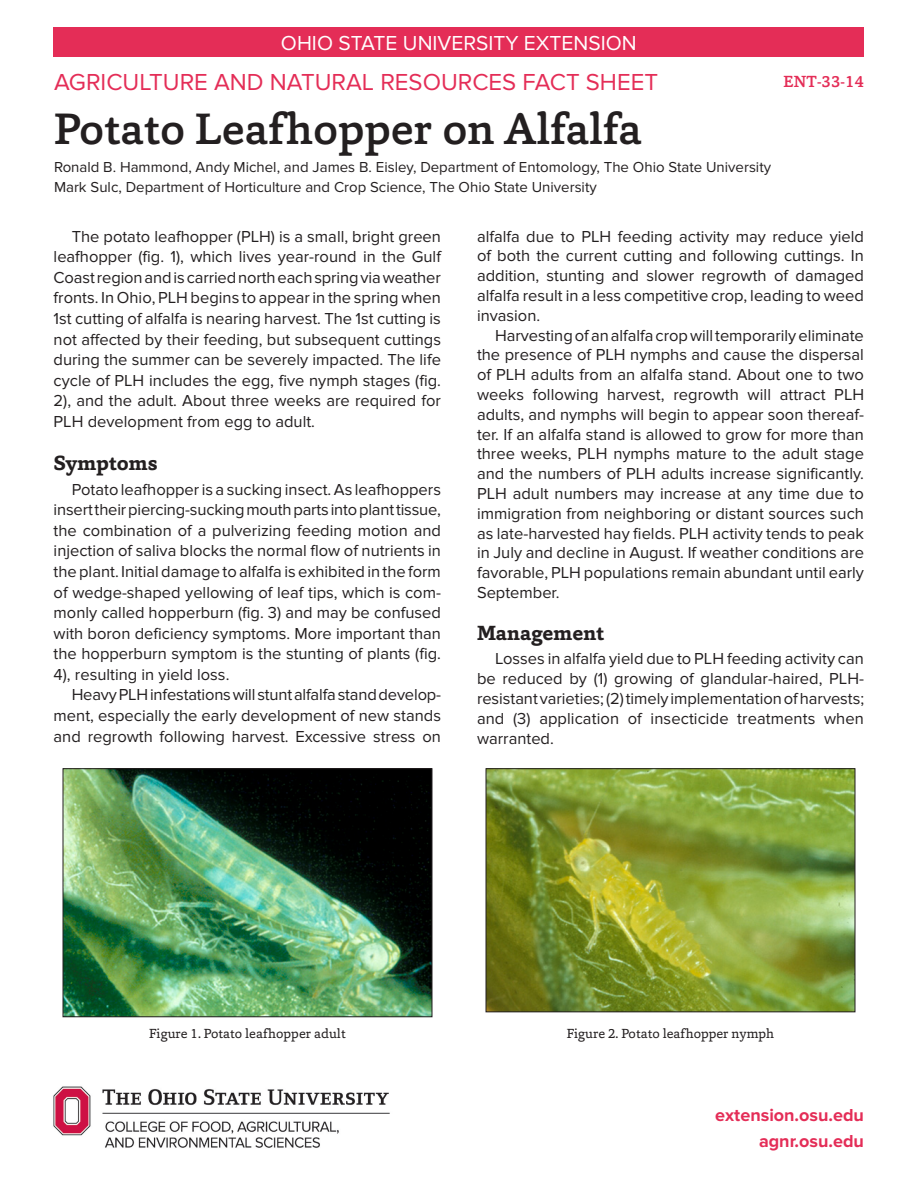
<style>
.page{position:relative;width:918px;height:1188px;background:#fff}
.page>*{position:absolute;margin:0;border:0;box-sizing:border-box;transform-origin:0 0}
.Fact_sheet_title{font:500 45px "Capita";color:#231f20}
.t1{font:24px "Proxima Nova";color:#e42d57}
.t2{font:21px "Proxima Nova";color:#fff}
.Subhead_1{font:700 21px "Capita";color:#231f20}
.URL{font:700 18px "Proxima Nova";color:#e42d57}
.Body{font:16.5px/19.8px "Proxima Nova";color:#231f20;text-align:justify}
.Fact_sheet_date_or_n{font:500 16.5px "Capita";color:#e42d57}
.Author{font:15px "Proxima Nova";color:#231f20}
.t3{font:13.5px "Capita";color:#231f20}
</style>
<div class="page">
<div style="left:54px;top:27px;width:810px;height:30px;background:#e42d57"></div>
<img style="left:53px;top:1086px;width:337px;height:62px">
<img style="left:488px;top:770px;width:365px;height:240px">
<div style="left:486px;top:768px;width:369px;height:244px;border:1px solid #231f20"></div>
<img style="left:65px;top:770px;width:365px;height:245px">
<div style="left:63px;top:768px;width:369px;height:249px;border:1px solid #231f20"></div>
<p class="t2" style="left:281px;top:31px;width:357px">OHIO STATE UNIVERSITY EXTENSION</p>
<h2 class="t1" style="left:54px;top:68px;width:606px">AGRICULTURE AND NATURAL RESOURCES FACT SHEET</h2>
<p class="Fact_sheet_title" style="left:54px;top:99px;width:590px">Potato Leafhopper on Alfalfa</p>
<p class="Author" style="left:54px;top:159px;width:719px">Ronald B. Hammond, Andy Michel, and James B. Eisley, Department of Entomology, The Ohio State University</p>
<p class="Author" style="left:54px;top:178px;width:544px">Mark Sulc, Department of Horticulture and Crop Science, The Ohio State University</p>
<p class="Fact_sheet_date_or_n" style="left:784px;top:70px;width:82px">ENT-33-14</p>
<p class="Body" style="left:54px;top:226px;width:389px;line-height:20.5px;text-indent:18px">The potato leafhopper (PLH) is a small, bright green leafhopper (fig. 1), which lives year-round in the Gulf Coast region and is carried north each spring via weather fronts. In Ohio, PLH begins to appear in the spring when 1st cutting of alfalfa is nearing harvest. The 1st cutting is not affected by their feeding, but subsequent cuttings during the summer can be severely impacted. The life cycle of PLH includes the egg, five nymph stages (fig.<br>2), and the adult. About three weeks are required for PLH development from egg to adult.</p>
<p class="Subhead_1" style="left:54px;top:449px;width:106px">Symptoms</p>
<p class="Body" style="left:54px;top:479px;width:389px;line-height:20.5px;text-indent:18px">Potato leafhopper is a sucking insect. As leafhoppers insert their piercing-sucking mouth parts into plant tissue, the combination of a pulverizing feeding motion and injection of saliva blocks the normal flow of nutrients in the plant. Initial damage to alfalfa is exhibited in the form of wedge-shaped yellowing of leaf tips, which is com&shy;monly called hopperburn (fig. 3) and may be confused with boron deficiency symptoms. More important than the hopperburn symptom is the stunting of plants (fig.<br>4), resulting in yield loss.</p>
<p class="Body" style="left:54px;top:685px;width:389px;line-height:20.5px;text-indent:18px">Heavy PLH infestations will stunt alfalfa stand develop&shy;ment, especially the early development of new stands and regrowth following harvest. Excessive stress on</p>
<p class="Body" style="left:477px;top:226px;width:389px">alfalfa due to PLH feeding activity may reduce yield of both the current cutting and following cuttings. In addition, stunting and slower regrowth of damaged alfalfa result in a less competitive crop, leading to weed invasion.</p>
<p class="Body" style="left:477px;top:325px;width:389px;text-indent:18px">Harvesting of an alfalfa crop will temporarily eliminate the presence of PLH nymphs and cause the dispersal of PLH adults from an alfalfa stand. About one to two weeks following harvest, regrowth will attract PLH adults, and nymphs will begin to appear soon thereaf&shy;ter. If an alfalfa stand is allowed to grow for more than three weeks, PLH nymphs mature to the adult stage and the numbers of PLH adults increase significantly.<br>PLH adult numbers may increase at any time due to immigration from neighboring or distant sources such as late-harvested hay fields. PLH activity tends to peak in July and decline in August. If weather conditions are favorable, PLH populations remain abundant until early September.</p>
<p class="Subhead_1" style="left:477px;top:619px;width:129px">Management</p>
<p class="Body" style="left:477px;top:649px;width:389px;text-indent:18px">Losses in alfalfa yield due to PLH feeding activity can be reduced by (1) growing of glandular-haired, PLH&shy;resistant varieties; (2) timely implementation of harvests; and (3) application of insecticide treatments when warranted.</p>
<p class="t3" style="left:149px;top:1025px;width:198px">Figure 1. Potato leafhopper adult</p>
<p class="t3" style="left:567px;top:1025px;width:209px">Figure 2. Potato leafhopper nymph</p>
<p class="URL" style="left:715px;top:1105px;width:150px">extension.osu.edu</p>
<p class="URL" style="left:759px;top:1130px;width:106px">agnr.osu.edu</p>
</div>
